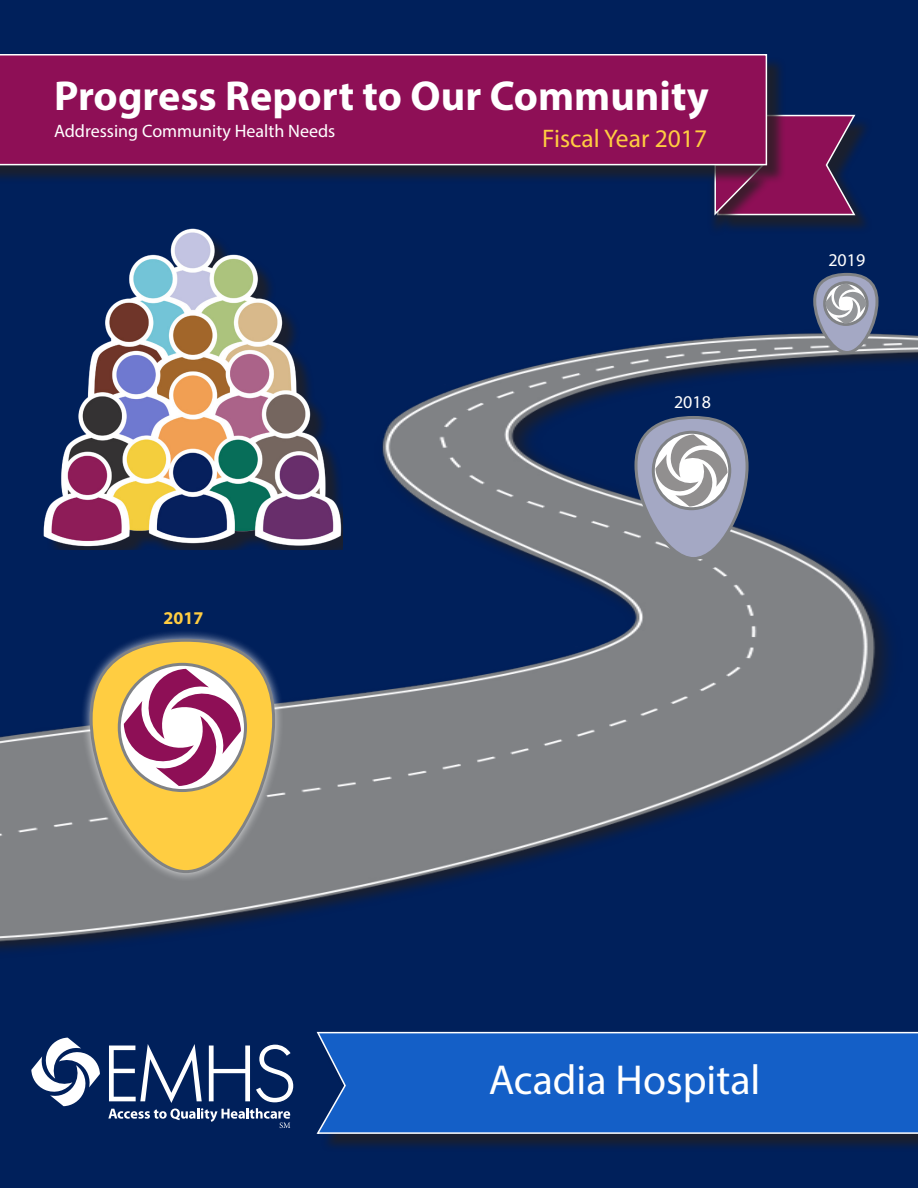
<style>
.page{position:relative;width:918px;height:1188px;background:#00205b}
.page>*{position:absolute;margin:0;border:0;box-sizing:border-box;transform-origin:0 0}
.t1{font:700 42px "Myriad Pro";color:#fff}
.t2{font:42px "Myriad Pro";color:#fff}
.t3{font:25.5px "Myriad Pro";color:#ffcd41}
.t4{font:18px "Myriad Pro";color:#fff}
.t5{font:700 18px "Myriad Pro";color:#ffcd41}
</style>
<div class="page">
<img style="left:0;top:333px;width:918px;height:618px">
<div style="left:719px;top:117px;width:154px;height:117px;background:#231f20;opacity:.75"></div>
<div style="left:707px;top:171px;width:65px;height:66px;background:#231f20;opacity:.75"></div>
<svg style="left:714px;top:114px;width:143px;height:103px;background:#772059"></svg>
<div style="left:0;top:56px;width:786px;height:128px;background:#231f20;opacity:.75"></div>
<div style="left:0;top:54px;width:767px;height:111px;background:#8e0f56"></div>
<div style="left:320px;top:1034px;width:598px;height:118px;background:#231f20;opacity:.75"></div>
<svg style="left:316px;top:1031px;width:602px;height:104px;background:#1a61c3"></svg>
<svg style="left:31px;top:1038px;width:69px;height:68px"></svg>
<svg style="left:108px;top:1044px;width:185px;height:84px"></svg>
<div style="left:80px;top:629px;width:204px;height:254px;background:#fff;opacity:.75"></div>
<svg style="left:88px;top:637px;width:189px;height:238px"></svg>
<svg style="left:91px;top:640px;width:183px;height:232px;background:#c7a272"></svg>
<svg style="left:633px;top:414px;width:117px;height:148px;background:#9196a8"></svg>
<svg style="left:812px;top:272px;width:68px;height:84px;background:#8a91a3"></svg>
<img style="left:41px;top:228px;width:301px;height:322px">
<p class="t1" style="left:54px;top:69px;width:656px">Progress Report to Our Community</p>
<p class="t4" style="left:54px;top:120px;width:283px">Addressing Community Health Needs</p>
<p class="t3" style="left:542px;top:123px;width:166px">Fiscal Year 2017</p>
<p class="t5" style="left:163px;top:606px;width:41px">2017</p>
<p class="t4" style="left:674px;top:391px;width:38px">2018</p>
<p class="t4" style="left:828px;top:249px;width:38px">2019</p>
<p class="t2" style="left:489px;top:1054px;width:273px">Acadia Hospital</p>
</div>
